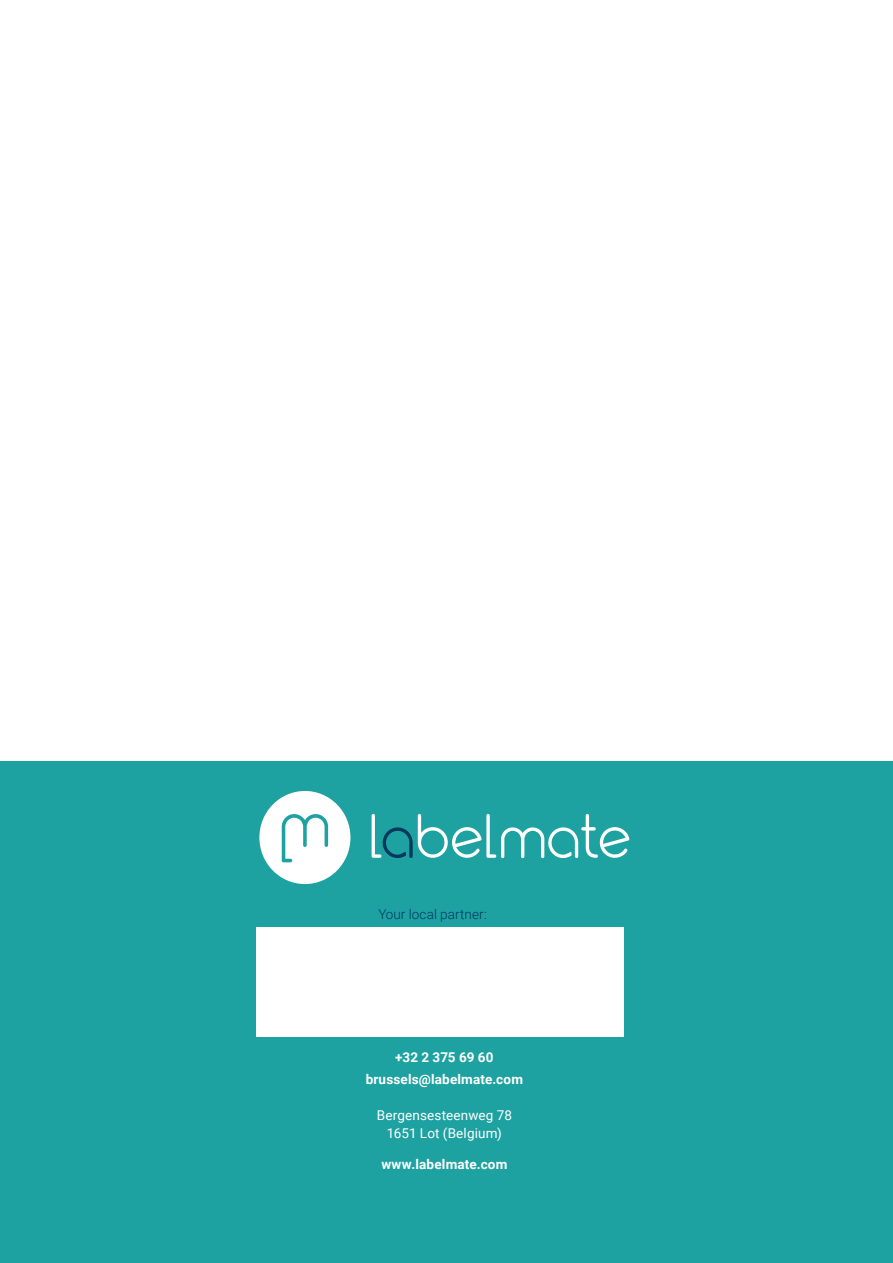
<style>
.page{position:relative;width:893px;height:1263px;background:#fff}
.page>*{position:absolute;margin:0;border:0;box-sizing:border-box;transform-origin:0 0}
.Contact_info{font:700 13.5px "Roboto";letter-spacing:.015em;color:#fff}
.Contact_info-2{font:13.5px "Roboto";letter-spacing:.01em;color:#fff}
.Broodtekst{font:300 13.5px "Roboto";letter-spacing:.01em;color:#003863}
.Intro{font:700 13.5px "Roboto";letter-spacing:.005em;color:#fff}
</style>
<div class="page">
<div style="left:0;top:761px;width:893px;height:502px;background:#1ea2a1"></div>
<svg style="left:259px;top:791px;width:91px;height:93px"></svg>
<svg style="left:372px;top:814px;width:257px;height:44px"></svg>
<div style="left:256px;top:927px;width:368px;height:109px;background:#fff"></div>
<p class="Broodtekst" style="left:378px;top:905px;width:110px">Your local partner:</p>
<p class="Intro" style="left:395px;top:1048px;width:100px">+32 2 375 69 60</p>
<p class="Contact_info" style="left:366px;top:1070px;width:159px">brussels@labelmate.com</p>
<p class="Contact_info-2" style="left:377px;top:1106px;width:137px">Bergensesteenweg 78</p>
<p class="Contact_info-2" style="left:387px;top:1124px;width:117px">1651 Lot (Belgium)</p>
<p class="Contact_info" style="left:381px;top:1155px;width:128px">www.labelmate.com</p>
</div>
